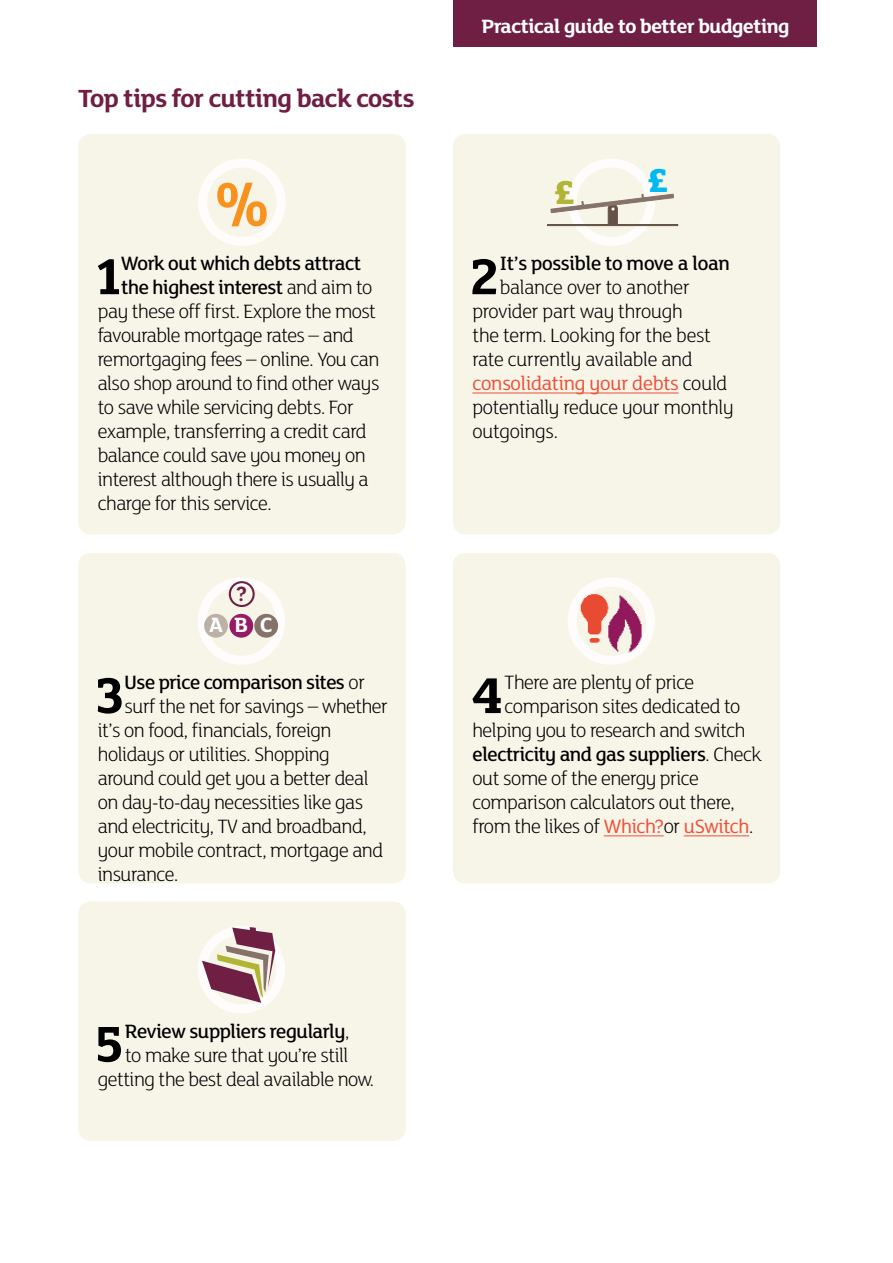
<style>
.page{position:relative;width:893px;height:1263px;background:#fff}
.page>*{position:absolute;margin:0;border:0;box-sizing:border-box;transform-origin:0 0}
.t1{font:700 66.75px "Mary Ann BETA";color:#f7921e}
.t2{font:700 54.75px "Mary Ann BETA";color:#000}
.t3{font:800 36px "Mary Ann BETA";color:#00b9f1}
.t4{font:800 36px "Mary Ann BETA";color:#b0b536}
.t5{font:700 27px "Mary Ann BETA";letter-spacing:-.015em;color:#6f1f44}
.t6{font:700 22.5px "Mary Ann BETA";color:#fff}
.t7{font:700 22.5px "Mary Ann BETA";color:#6f1f44}
.t8{font:300 21px/24px "Mary Ann BETA";letter-spacing:-.015em;color:#000}
.t9{font:500 21px "Mary Ann BETA";letter-spacing:-.015em;color:#000}
.t10{font:700 21px "Mary Ann BETA";letter-spacing:-.015em;color:#fff}
.s1{font-weight:300}
.s2{font-weight:500}
.s3{font-weight:400;color:#f04e37}
</style>
<div class="page">
<div style="left:453px;top:0;width:363px;height:47px;background:#6f1f44"></div>
<div style="left:78px;top:134px;width:328px;height:400px;background:#f7f5e8;border-radius:13px"></div>
<div style="left:453px;top:134px;width:327px;height:400px;background:#f7f5e8;border-radius:13px"></div>
<hr style="left:472px;top:393px;width:207px;height:1px;background:#f04e37">
<div style="left:198px;top:158px;width:88px;height:88px;border:9px solid #fefdfb;border-radius:50%"></div>
<svg style="left:572px;top:163px;width:79px;height:78px"></svg>
<div style="left:568px;top:158px;width:87px;height:88px;border:9px solid #fefdfb;border-radius:50%"></div>
<div style="left:78px;top:553px;width:328px;height:330px;background:#f7f5e8;border-radius:13px"></div>
<div style="left:453px;top:553px;width:327px;height:330px;background:#f7f5e8;border-radius:13px"></div>
<hr style="left:604px;top:836px;width:60px;height:1px;background:#f04e37">
<hr style="left:684px;top:836px;width:65px;height:1px;background:#f04e37">
<div style="left:198px;top:577px;width:87px;height:88px;border:9px solid #fefdfb;border-radius:50%"></div>
<div style="left:568px;top:577px;width:87px;height:88px;border:9px solid #fefdfb;border-radius:50%"></div>
<div style="left:78px;top:901px;width:328px;height:240px;background:#f7f5e8;border-radius:13px"></div>
<div style="left:198px;top:926px;width:87px;height:87px;border:9px solid #fefdfb;border-radius:50%"></div>
<div style="left:204px;top:614px;width:24px;height:24px;background:#bcb1a5;border-radius:50%"></div>
<div style="left:229px;top:614px;width:24px;height:24px;background:#961b66;border-radius:50%"></div>
<div style="left:229px;top:581px;width:26px;height:26px;border:2px solid #6f1f44;border-radius:50%"></div>
<div style="left:254px;top:614px;width:24px;height:24px;background:#857268;border-radius:50%"></div>
<img style="left:579px;top:587px;width:28px;height:61px">
<img style="left:607px;top:593px;width:37px;height:61px">
<svg style="left:201px;top:927px;width:74px;height:77px"></svg>
<svg style="left:547px;top:194px;width:131px;height:32px"></svg>
<p class="t5" style="left:78px;top:80px;width:338px">Top tips for cutting back costs</p>
<h1 class="t1" style="left:214px;top:158px;width:58px">%</h1>
<h2 class="t2" style="left:97px;top:239px;width:24px">1</h2>
<p class="t9" style="left:121px;top:249px;width:241px">Work out which debts attract</p>
<p class="t9" style="left:121px;top:273px;width:253px">the highest interest <span class="s1">and aim to</span></p>
<p class="t8" style="left:98px;top:299px;width:280px">pay these off first. Explore the most</p>
<p class="t8" style="left:98px;top:323px;width:257px">favourable mortgage rates – and</p>
<p class="t8" style="left:98px;top:347px;width:283px">remortgaging fees – online. You can</p>
<p class="t8" style="left:98px;top:371px;width:283px">also shop around to find other ways</p>
<p class="t8" style="left:98px;top:395px;width:257px">to save while servicing debts. For</p>
<p class="t8" style="left:98px;top:419px;width:270px">example, transferring a credit card</p>
<p class="t8" style="left:98px;top:443px;width:269px">balance could save you money on</p>
<p class="t8" style="left:98px;top:467px;width:272px">interest although there is usually a</p>
<p class="t8" style="left:98px;top:491px;width:175px">charge for this service.</p>
<p class="t7" style="left:236px;top:578px;width:13px">?</p>
<p class="t6" style="left:209px;top:609px;width:40px">A B</p>
<p class="t6" style="left:260px;top:609px;width:14px">C</p>
<h2 class="t2" style="left:97px;top:657px;width:27px">3</h2>
<p class="t9" style="left:125px;top:668px;width:242px">Use price comparison sites <span class="s1">or</span></p>
<p class="t8" style="left:125px;top:694px;width:265px">surf the net for savings – whether</p>
<p class="t8" style="left:98px;top:718px;width:235px">it’s on food, financials, foreign</p>
<p class="t8" style="left:98px;top:742px;width:233px">holidays or utilities. Shopping</p>
<p class="t8" style="left:98px;top:766px;width:272px">around could get you a better deal</p>
<p class="t8" style="left:98px;top:790px;width:267px">on day-to-day necessities like gas</p>
<p class="t8" style="left:98px;top:814px;width:270px">and electricity, TV and broadband,</p>
<p class="t8" style="left:98px;top:838px;width:287px">your mobile contract, mortgage and</p>
<p class="t8" style="left:98px;top:862px;width:82px">insurance.</p>
<p class="t8" style="left:98px;top:1018px;width:278px;text-align:center"><span class="s2">Review suppliers regularly</span>,<br>to make sure that you’re still getting the best deal available now.</p>
<h2 class="t2" style="left:96px;top:1006px;width:28px">5</h2>
<p class="t10" style="left:482px;top:11px;width:309px">Practical guide to better budgeting</p>
<h3 class="t4" style="left:555px;top:167px;width:21px">£</h3>
<h3 class="t3" style="left:648px;top:155px;width:21px">£</h3>
<h2 class="t2" style="left:472px;top:239px;width:27px">2</h2>
<p class="t9" style="left:500px;top:249px;width:232px">It’s possible to move a loan</p>
<p class="t8" style="left:472px;top:275px;width:263px;text-indent:27px">balance over to another provider part way through<br>the term. Looking for the best rate currently available and <span class="s3">consolidating your debts</span> could potentially reduce your monthly outgoings.</p>
<h2 class="t2" style="left:472px;top:657px;width:31px">4</h2>
<p class="t8" style="left:505px;top:670px;width:191px">There are plenty of price</p>
<p class="t8" style="left:505px;top:694px;width:237px">comparison sites dedicated to</p>
<p class="t8" style="left:472px;top:718px;width:274px">helping you to research and switch</p>
<p class="t9" style="left:472px;top:740px;width:290px">electricity and gas suppliers<span class="s1">. Check</span></p>
<p class="t8" style="left:472px;top:766px;width:228px">out some of the energy price</p>
<p class="t8" style="left:472px;top:790px;width:264px">comparison calculators out there,</p>
<p class="t8" style="left:472px;top:814px;width:282px">from the likes of <span class="s3">Which?</span>or <span class="s3">uSwitch</span>.</p>
</div>
